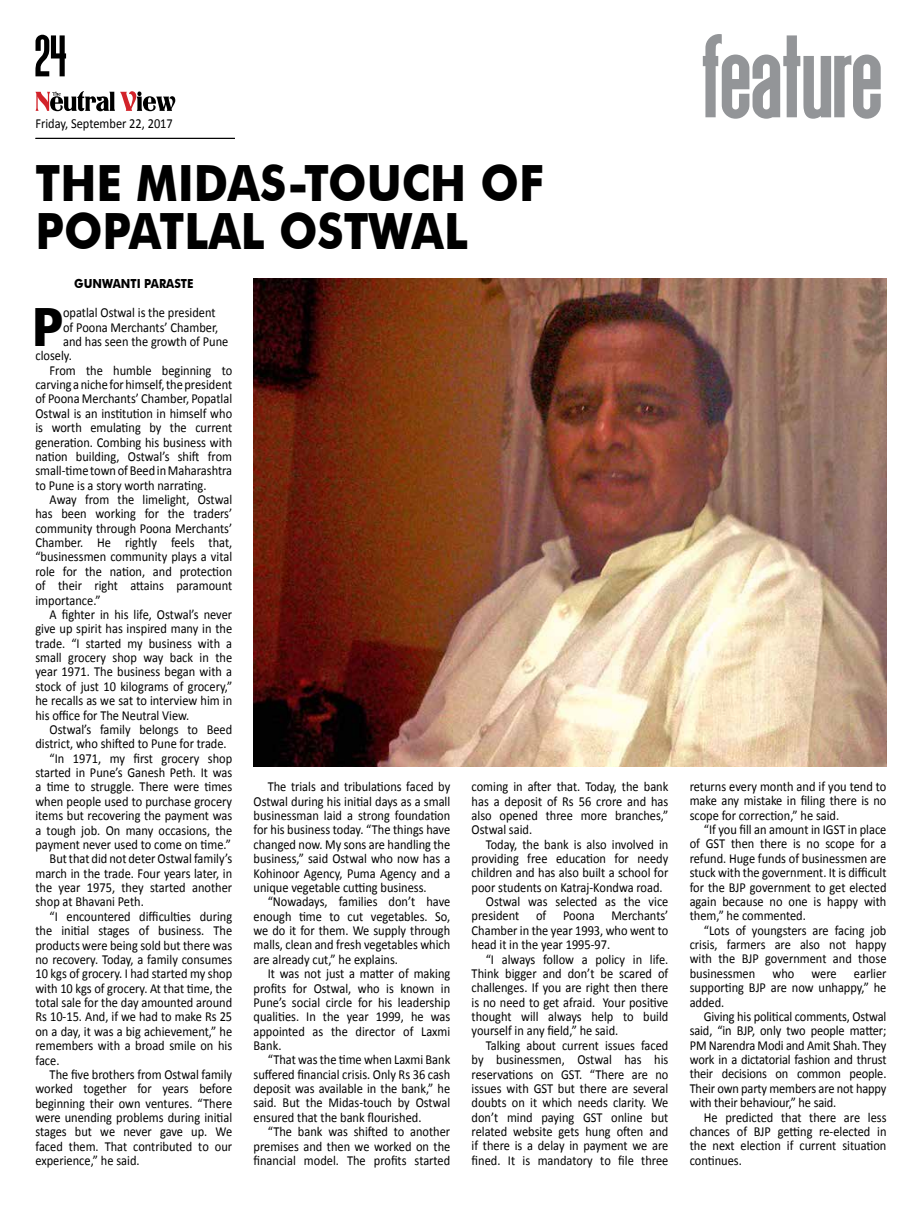
<style>
.page{position:relative;width:922px;height:1205px;background:#fff}
.page>*{position:absolute;margin:0;border:0;box-sizing:border-box;transform-origin:0 0}
.t1{font:125px "Deutschlander";color:#939598}
.t2{font:62.5px "Deutschlander";color:#000}
.t3{font:55.12px "Humanist 777 BT Black B";color:#000;scale:.9 1}
.t4{font:700 50px/47.5px "Futura BT";color:#000;scale:.9 1}
.t5{font:13.75px/14.4px "Calibri";color:#000;text-align:justify;scale:.9 1}
.t6{font:700 12.5px "Futura BT";color:#000;scale:.9 1}
</style>
<div class="page">
<svg style="left:35px;top:91px;width:140px;height:20px"></svg>
<hr style="left:35px;top:138px;width:200px;height:1px;background:#000">
<img style="left:253px;top:278px;width:633px;height:489px">
<h2 class="t2" style="left:35px;top:24px;width:34px">24</h2>
<p class="t5" style="left:35px;top:115px;width:154px">Friday, September 22, 2017</p>
<h3 class="t4" style="left:35px;top:159px;width:556px">THE MIDAS-TOUCH OF<br>POPATLAL OSTWAL</h3>
<p class="t6" style="left:74px;top:276px;width:134px">GUNWANT I PARASTE</p>
<h3 class="t3" style="left:32px;top:291px;width:36px">P</h3>
<p class="t5" style="left:63px;top:305px;width:171px">opatlal Ostwal is the president</p>
<p class="t5" style="left:63px;top:319px;width:174px">of Poona Merchants’ Chamber,</p>
<p class="t5" style="left:63px;top:334px;width:185px">and has seen the growth of Pune</p>
<p class="t5" style="left:35px;top:348px;width:42px">closely.</p>
<p class="t5" style="left:50px;top:362px;width:204px">From the humble beginning to</p>
<p class="t5" style="left:35px;top:377px;width:220px">carving a niche for himself, the president</p>
<p class="t5" style="left:35px;top:391px;width:220px">of Poona Merchants’ Chamber, Popatlal</p>
<p class="t5" style="left:35px;top:406px;width:220px">Ostwal is an institution in himself who</p>
<p class="t5" style="left:35px;top:420px;width:220px">is worth emulating by the current</p>
<p class="t5" style="left:35px;top:434px;width:220px">generation. Combing his business with</p>
<p class="t5" style="left:35px;top:449px;width:220px">nation building, Ostwal’s shift from</p>
<p class="t5" style="left:35px;top:463px;width:220px">small-time town of Beed in Maharashtra</p>
<p class="t5" style="left:35px;top:477px;width:191px">to Pune is a story worth narrating.</p>
<p class="t5" style="left:50px;top:492px;width:204px">Away from the limelight, Ostwal</p>
<p class="t5" style="left:35px;top:506px;width:220px">has been working for the traders’</p>
<p class="t5" style="left:35px;top:521px;width:220px">community through Poona Merchants’</p>
<p class="t5" style="left:35px;top:535px;width:220px">Chamber. He rightly feels that,</p>
<p class="t5" style="left:35px;top:549px;width:220px">“businessmen community plays a vital</p>
<p class="t5" style="left:35px;top:564px;width:220px">role for the nation, and protection</p>
<p class="t5" style="left:35px;top:578px;width:220px">of their right attains paramount</p>
<p class="t5" style="left:35px;top:592px;width:74px">importance.”</p>
<p class="t5" style="left:50px;top:607px;width:204px">A fighter in his life, Ostwal’s never</p>
<p class="t5" style="left:35px;top:621px;width:220px">give up spirit has inspired many in the</p>
<p class="t5" style="left:35px;top:635px;width:220px">trade. “I started my business with a</p>
<p class="t5" style="left:35px;top:650px;width:220px">small grocery shop way back in the</p>
<p class="t5" style="left:35px;top:664px;width:220px">year 1971. The business began with a</p>
<p class="t5" style="left:35px;top:679px;width:220px">stock of just 10 kilograms of grocery,”</p>
<p class="t5" style="left:35px;top:693px;width:220px">he recalls as we sat to interview him in</p>
<p class="t5" style="left:35px;top:707px;width:172px">his office for The Neutral View.</p>
<p class="t5" style="left:50px;top:722px;width:204px">Ostwal’s family belongs to Beed</p>
<p class="t5" style="left:35px;top:736px;width:214px">district, who shifted to Pune for trade.</p>
<p class="t5" style="left:50px;top:750px;width:204px">“In 1971, my first grocery shop</p>
<p class="t5" style="left:35px;top:765px;width:220px">started in Pune’s Ganesh Peth. It was</p>
<p class="t5" style="left:35px;top:779px;width:220px">a time to struggle. There were times</p>
<p class="t5" style="left:35px;top:794px;width:220px">when people used to purchase grocery</p>
<p class="t5" style="left:35px;top:808px;width:220px">items but recovering the payment was</p>
<p class="t5" style="left:35px;top:822px;width:220px">a tough job. On many occasions, the</p>
<p class="t5" style="left:35px;top:837px;width:218px">payment never used to come on time.”</p>
<p class="t5" style="left:50px;top:851px;width:204px">But that did not deter Ostwal family’s</p>
<p class="t5" style="left:35px;top:865px;width:220px">march in the trade. Four years later, in</p>
<p class="t5" style="left:35px;top:880px;width:220px">the year 1975, they started another</p>
<p class="t5" style="left:35px;top:894px;width:122px">shop at Bhavani Peth.</p>
<p class="t5" style="left:50px;top:908px;width:204px">“I encountered difficulties during</p>
<p class="t5" style="left:35px;top:923px;width:220px">the initial stages of business. The</p>
<p class="t5" style="left:35px;top:937px;width:220px">products were being sold but there was</p>
<p class="t5" style="left:35px;top:952px;width:220px">no recovery. Today, a family consumes</p>
<p class="t5" style="left:35px;top:966px;width:220px">10 kgs of grocery. I had started my shop</p>
<p class="t5" style="left:35px;top:980px;width:220px">with 10 kgs of grocery. At that time, the</p>
<p class="t5" style="left:35px;top:995px;width:220px">total sale for the day amounted around</p>
<p class="t5" style="left:35px;top:1009px;width:220px">Rs 10-15. And, if we had to make Rs 25</p>
<p class="t5" style="left:35px;top:1023px;width:220px">on a day, it was a big achievement,” he</p>
<p class="t5" style="left:35px;top:1038px;width:220px">remembers with a broad smile on his</p>
<p class="t5" style="left:35px;top:1052px;width:28px">face.</p>
<p class="t5" style="left:50px;top:1067px;width:204px">The five brothers from Ostwal family</p>
<p class="t5" style="left:35px;top:1081px;width:220px">worked together for years before</p>
<p class="t5" style="left:35px;top:1095px;width:220px">beginning their own ventures. “There</p>
<p class="t5" style="left:35px;top:1110px;width:220px">were unending problems during initial</p>
<p class="t5" style="left:35px;top:1124px;width:220px">stages but we never gave up. We</p>
<p class="t5" style="left:35px;top:1138px;width:220px">faced them. That contributed to our</p>
<p class="t5" style="left:35px;top:1153px;width:117px">experience,” he said.</p>
<p class="t5" style="left:253px;top:779px;width:220px;text-indent:14px">The trials and tribulations faced by Ostwal during his initial days as a small businessman laid a strong foundation for his business today. “The things have changed now. My sons are handling the business,” said Ostwal who now has a Kohinoor Agency, Puma Agency and a unique vegetable cutting business.</p>
<p class="t5" style="left:253px;top:894px;width:220px;text-indent:14px">“Nowadays, families don’t have enough time to cut vegetables. So, we do it for them. We supply through malls, clean and fresh vegetables which are already cut,” he explains.</p>
<p class="t5" style="left:253px;top:966px;width:220px;text-indent:14px">It was not just a matter of making profits for Ostwal, who is known in Pune’s social circle for his leadership qualities. In the year 1999, he was appointed as the director of Laxmi Bank.</p>
<p class="t5" style="left:253px;top:1052px;width:220px;text-indent:14px">“That was the time when Laxmi Bank suffered financial crisis. Only Rs 36 cash deposit was available in the bank,” he said. But the Midas-touch by Ostwal ensured that the bank flourished.</p>
<p class="t5" style="left:253px;top:1124px;width:220px;text-indent:14px">“The bank was shifted to another premises and then we worked on the financial model. The profits started</p>
<p class="t5" style="left:471px;top:779px;width:220px">coming in after that. Today, the bank has a deposit of Rs 56 crore and has also opened three more branches,” Ostwal said.</p>
<p class="t5" style="left:485px;top:836px;width:204px">Today, the bank is also involved in</p>
<p class="t5" style="left:471px;top:851px;width:220px">providing free education for needy</p>
<p class="t5" style="left:471px;top:865px;width:220px">children and has also built a school for</p>
<p class="t5" style="left:471px;top:879px;width:214px">poor students on Katraj-Kondwa road.</p>
<p class="t5" style="left:485px;top:894px;width:204px">Ostwal was selected as the vice</p>
<p class="t5" style="left:471px;top:908px;width:220px">president of Poona Merchants’</p>
<p class="t5" style="left:471px;top:923px;width:220px">Chamber in the year 1993, who went to</p>
<p class="t5" style="left:471px;top:937px;width:155px">head it in the year 1995-97.</p>
<p class="t5" style="left:485px;top:951px;width:204px">“I always follow a policy in life.</p>
<p class="t5" style="left:471px;top:966px;width:220px">Think bigger and don’t be scared of</p>
<p class="t5" style="left:471px;top:980px;width:220px">challenges. If you are right then there</p>
<p class="t5" style="left:471px;top:994px;width:220px">is no need to get afraid. Your positive</p>
<p class="t5" style="left:471px;top:1009px;width:220px">thought will always help to build</p>
<p class="t5" style="left:471px;top:1023px;width:164px">yourself in any field,” he said.</p>
<p class="t5" style="left:485px;top:1037px;width:204px">Talking about current issues faced</p>
<p class="t5" style="left:471px;top:1052px;width:220px">by businessmen, Ostwal has his</p>
<p class="t5" style="left:471px;top:1066px;width:220px">reservations on GST. “There are no</p>
<p class="t5" style="left:471px;top:1081px;width:220px">issues with GST but there are several</p>
<p class="t5" style="left:471px;top:1095px;width:220px">doubts on it which needs clarity. We</p>
<p class="t5" style="left:471px;top:1109px;width:220px">don’t mind paying GST online but</p>
<p class="t5" style="left:471px;top:1124px;width:220px">related website gets hung often and</p>
<p class="t5" style="left:471px;top:1138px;width:220px">if there is a delay in payment we are</p>
<p class="t5" style="left:471px;top:1152px;width:220px">fined. It is mandatory to file three</p>
<h1 class="t1" style="left:702px;top:12px;width:182px">feature</h1>
<p class="t5" style="left:689px;top:779px;width:220px">returns every month and if you tend to make any mistake in filing there is no scope for correction,” he said.</p>
<p class="t5" style="left:689px;top:822px;width:220px;text-indent:14px">“If you fill an amount in IGST in place of GST then there is no scope for a refund. Huge funds of businessmen are stuck with the government. It is difficult for the BJP government to get elected again because no one is happy with them,” he commented.</p>
<p class="t5" style="left:689px;top:922px;width:220px;text-indent:14px">“Lots of youngsters are facing job crisis, farmers are also not happy with the BJP government and those businessmen who were earlier supporting BJP are now unhappy,” he added.</p>
<p class="t5" style="left:689px;top:1009px;width:220px;text-indent:14px">Giving his political comments, Ostwal said, “in BJP, only two people matter; PM Narendra Modi and Amit Shah. They work in a dictatorial fashion and thrust their decisions on common people.<br>Their own party members are not happy with their behaviour,” he said.</p>
<p class="t5" style="left:689px;top:1109px;width:220px;text-indent:14px">He predicted that there are less chances of BJP getting re-elected in the next election if current situation continues.</p>
</div>
